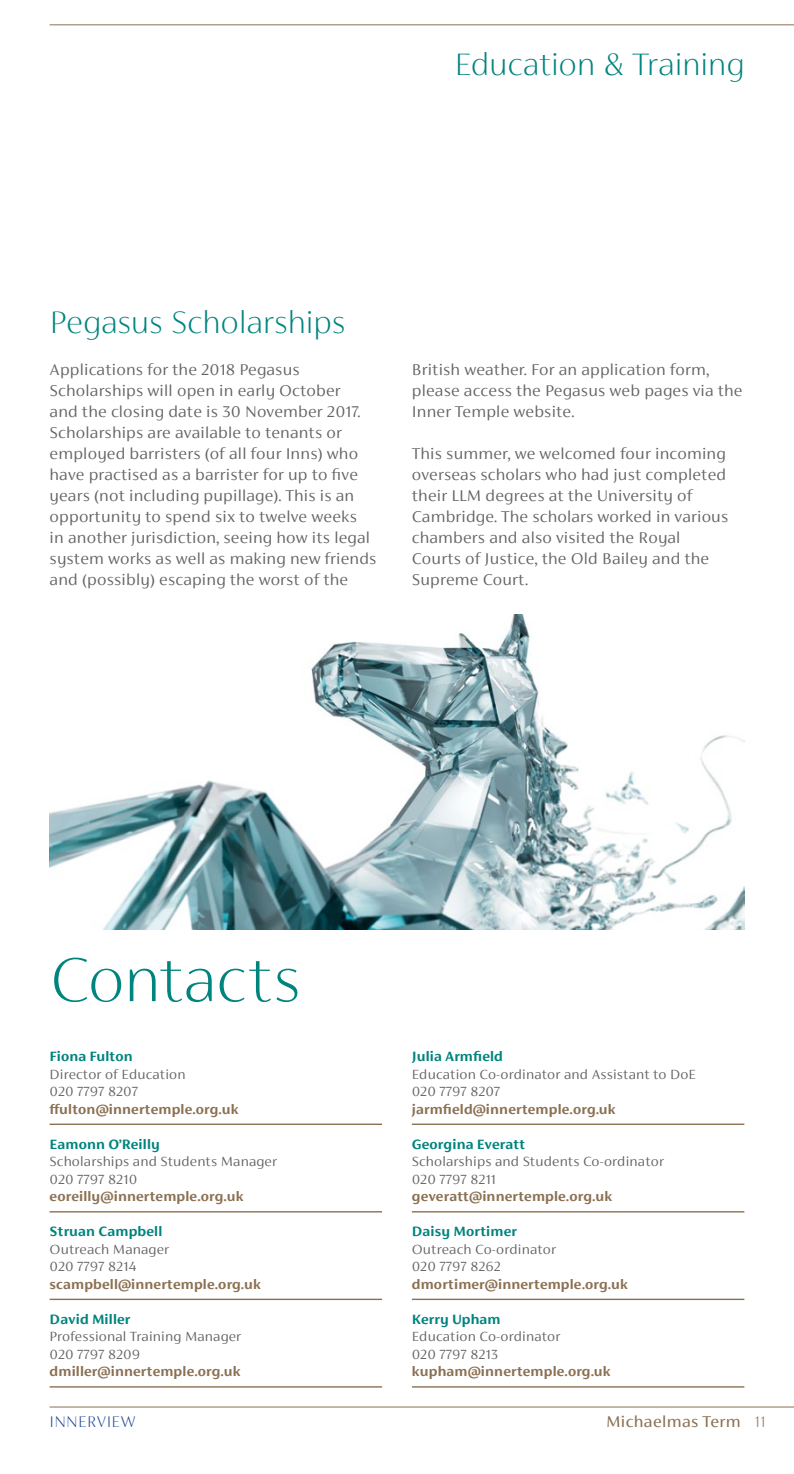
<style>
.page{position:relative;width:794px;height:1474px;background:#fff}
.page>*{position:absolute;margin:0;border:0;box-sizing:border-box;transform-origin:0 0}
.t1{font:100 70px "FS Siena";letter-spacing:-.01em;color:#00847e}
.E_T_head_20_18{font:100 35px "FS Siena";letter-spacing:-.015em;color:#00847e}
.Text_first_para_9_12{font:300 17.5px/21px "FS Siena";letter-spacing:.01em;color:#646363}
.t2{font:17.5px "FS Siena";letter-spacing:.02em;color:#8b7153}
.t3{font:100 17.5px "FS Siena";letter-spacing:.02em;color:#164194}
.t4{font:300 14.88px "FS Siena";letter-spacing:.01em;color:#646363}
.t5{font:700 14.88px "FS Siena";letter-spacing:.01em;color:#8b7153}
.t6{font:700 14.88px "FS Siena";letter-spacing:.01em;color:#00847e}
.s1{font-weight:100}
</style>
<div class="page">
<hr style="left:50px;top:1406px;width:744px;height:1px;background:#8b7153">
<hr style="left:50px;top:24px;width:744px;height:1px;background:#8b7153">
<hr style="left:50px;top:1123px;width:332px;height:1px;background:#8b7153">
<hr style="left:50px;top:1211px;width:332px;height:1px;background:#8b7153">
<hr style="left:50px;top:1298px;width:332px;height:1px;background:#8b7153">
<hr style="left:50px;top:1386px;width:332px;height:1px;background:#8b7153">
<hr style="left:412px;top:1123px;width:332px;height:1px;background:#8b7153">
<hr style="left:412px;top:1211px;width:332px;height:1px;background:#8b7153">
<hr style="left:412px;top:1298px;width:332px;height:1px;background:#8b7153">
<hr style="left:412px;top:1386px;width:332px;height:1px;background:#8b7153">
<img style="left:50px;top:615px;width:694px;height:314px">
<p class="E_T_head_20_18" style="left:454px;top:46px;width:291px">Education &amp; Training</p>
<p class="E_T_head_20_18" style="left:50px;top:304px;width:298px">Pegasus Scholarships</p>
<p class="Text_first_para_9_12" style="left:50px;top:358px;width:328px">Applications for the 2018 Pegasus Scholarships will open in early October<br>and the closing date is 30 November 2017.<br>Scholarships are available to tenants or employed barristers (of all four Inns) who have practised as a barrister for up to five years (not including pupillage). This is an opportunity to spend six to twelve weeks<br>in another jurisdiction, seeing how its legal system works as well as making new friends and (possibly) escaping the worst of the</p>
<p class="Text_first_para_9_12" style="left:412px;top:358px;width:332px">British weather. For an application form, please access the Pegasus web pages via the<br>Inner Temple website.</p>
<p class="Text_first_para_9_12" style="left:412px;top:442px;width:318px">This summer, we welcomed four incoming overseas scholars who had just completed their LLM degrees at the University of Cambridge. The scholars worked in various chambers and also visited the Royal Courts of Justice, the Old Bailey and the Supreme Court.</p>
<p class="t1" style="left:50px;top:943px;width:253px">Contacts</p>
<p class="t6" style="left:50px;top:1048px;width:85px">Fiona Fulton</p>
<p class="t4" style="left:50px;top:1066px;width:138px">Director of Education</p>
<p class="t4" style="left:50px;top:1083px;width:90px">020 7797 8207</p>
<p class="t5" style="left:50px;top:1100px;width:191px">ffulton@innertemple.org.uk</p>
<p class="t6" style="left:50px;top:1135px;width:112px">Eamonn O’Reilly</p>
<p class="t4" style="left:50px;top:1153px;width:229px">Scholarships and Students Manager</p>
<p class="t4" style="left:50px;top:1171px;width:89px">020 7797 8210</p>
<p class="t5" style="left:50px;top:1188px;width:195px">eoreilly@innertemple.org.uk</p>
<p class="t6" style="left:50px;top:1223px;width:114px">Struan Campbell</p>
<p class="t4" style="left:50px;top:1241px;width:121px">Outreach Manager</p>
<p class="t4" style="left:50px;top:1258px;width:88px">020 7797 8214</p>
<p class="t5" style="left:50px;top:1275px;width:213px">scampbell@innertemple.org.uk</p>
<p class="t6" style="left:50px;top:1310px;width:82px">David Miller</p>
<p class="t4" style="left:50px;top:1328px;width:193px">Professional Training Manager</p>
<p class="t4" style="left:50px;top:1346px;width:92px">020 7797 8209</p>
<p class="t5" style="left:50px;top:1363px;width:192px">dmiller@innertemple.org.uk</p>
<p class="t6" style="left:412px;top:1048px;width:93px">Julia Armfield</p>
<p class="t4" style="left:412px;top:1066px;width:286px">Education Co-ordinator and Assistant to DoE</p>
<p class="t4" style="left:412px;top:1083px;width:90px">020 7797 8207</p>
<p class="t5" style="left:412px;top:1100px;width:205px">jarmfield@innertemple.org.uk</p>
<p class="t6" style="left:412px;top:1135px;width:115px">Georgina Everatt</p>
<p class="t4" style="left:412px;top:1153px;width:253px">Scholarships and Students Co-ordinator</p>
<p class="t4" style="left:412px;top:1171px;width:86px">020 7797 8211</p>
<p class="t5" style="left:412px;top:1188px;width:202px">geveratt@innertemple.org.uk</p>
<p class="t6" style="left:412px;top:1223px;width:106px">Daisy Mortimer</p>
<p class="t4" style="left:412px;top:1241px;width:146px">Outreach Co-ordinator</p>
<p class="t4" style="left:412px;top:1258px;width:91px">020 7797 8262</p>
<p class="t5" style="left:412px;top:1275px;width:217px">dmortimer@innertemple.org.uk</p>
<p class="t6" style="left:412px;top:1310px;width:90px">Kerry Upham</p>
<p class="t4" style="left:412px;top:1328px;width:150px">Education Co-ordinator</p>
<p class="t4" style="left:412px;top:1346px;width:88px">020 7797 8213</p>
<p class="t5" style="left:412px;top:1363px;width:200px">kupham@innertemple.org.uk</p>
<p class="t3" style="left:50px;top:1412px;width:87px">INNERVIEW</p>
<p class="t2" style="left:606px;top:1412px;width:161px">Michaelmas Term <span class="s1">11</span></p>
</div>
